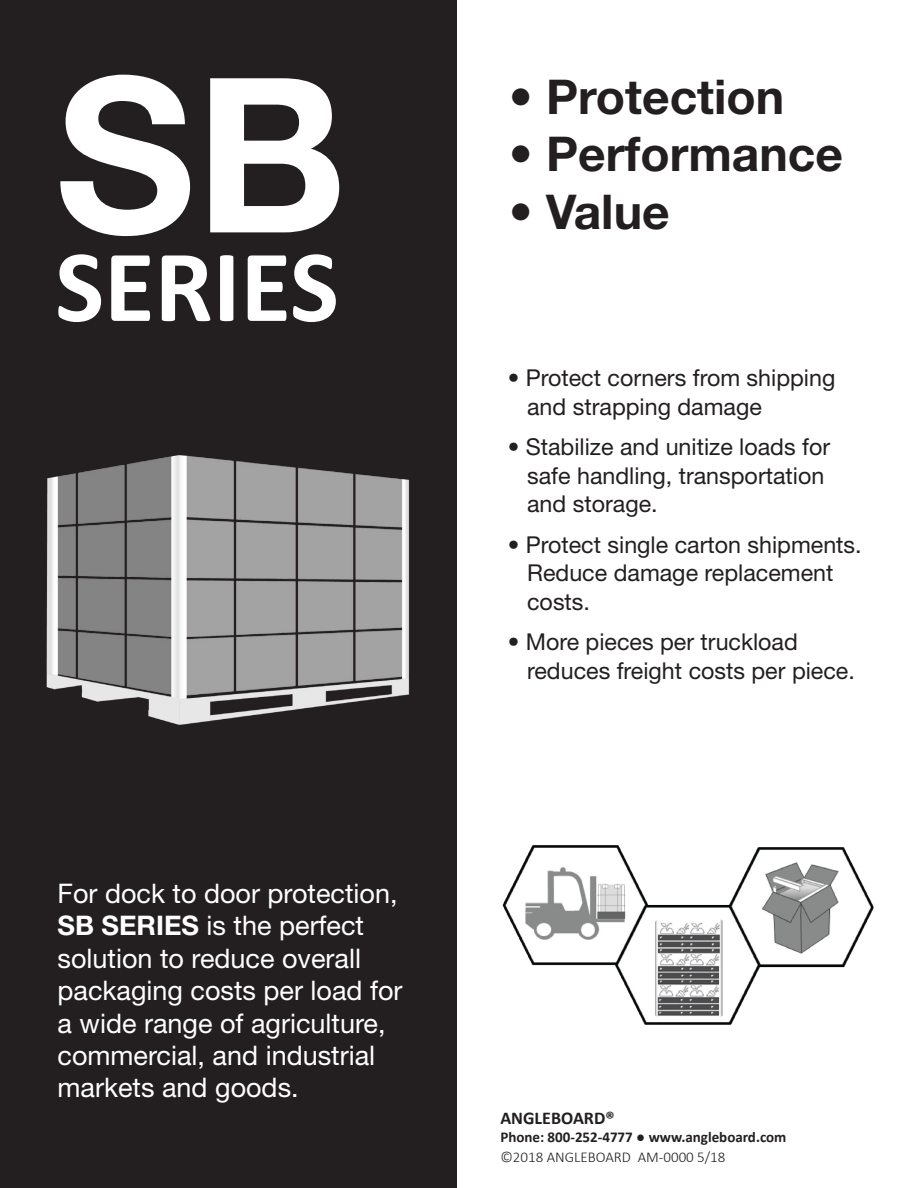
<style>
.page{position:relative;width:918px;height:1188px;background:#fff}
.page>*{position:absolute;margin:0;border:0;box-sizing:border-box;transform-origin:0 0}
.t1{font:700 215.85px "Helvetica Neue LT Std";color:#fff}
.t2{font:700 103.5px "Calibri";color:#fff}
.t3{font:700 48px "Helvetica Neue LT Std";color:#231f20}
.t4{font:27px/32.4px "Helvetica Neue LT Std";color:#fff}
.t5{font:23.25px/28.5px "Helvetica Neue LT Std";color:#231f20}
.t6{font:700 18px "Calibri";color:#231f20}
.t7{font:700 15px "Calibri";color:#231f20}
.t8{font:300 15px "Calibri";color:#231f20}
.s1{font-weight:700}
.s2{font-weight:100;font-stretch:expanded}
</style>
<div class="page">
<div style="left:0;top:0;width:456px;height:1188px;background:#231f20"></div>
<img style="left:502px;top:845px;width:372px;height:180px">
<img style="left:46px;top:455px;width:364px;height:270px">
<p class="t1" style="left:55px;top:22px;width:294px">SB</p>
<p class="t2" style="left:55px;top:213px;width:285px">SERIES</p>
<p class="t4" style="left:58px;top:877px;width:347px">For dock to door protection,<br><span class="s1">SB SERIES</span> is the perfect solution to reduce overall packaging costs per load for a wide range of agriculture, commercial, and industrial markets and goods.</p>
<p class="t3" style="left:509px;top:67px;width:277px"><span class="s2">•</span> Protection</p>
<p class="t3" style="left:509px;top:125px;width:336px"><span class="s2">•</span> Performance</p>
<p class="t3" style="left:509px;top:182px;width:162px"><span class="s2">•</span> Value</p>
<p class="t5" style="left:527px;top:363px;width:310px;text-indent:-20px"><span class="s2">•</span> Protect corners from shipping and strapping damage</p>
<p class="t5" style="left:527px;top:432px;width:304px;text-indent:-20px">• Stabilize and unitize loads for safe handling, transportation and storage.</p>
<p class="t5" style="left:527px;top:530px;width:336px;text-indent:-20px">• Protect single carton shipments.<br>Reduce damage replacement costs.</p>
<p class="t5" style="left:527px;top:627px;width:329px;text-indent:-20px">• More pieces per truckload reduces freight costs per piece.</p>
<p class="t6" style="left:500px;top:1105px;width:116px">ANGLEBOARD®</p>
<p class="t7" style="left:500px;top:1126px;width:288px">Phone: 800-252-4777 ● www.angleboard.com</p>
<p class="t8" style="left:500px;top:1147px;width:227px">©2018 ANGLEBOARD AM-0000 5/18</p>
</div>
